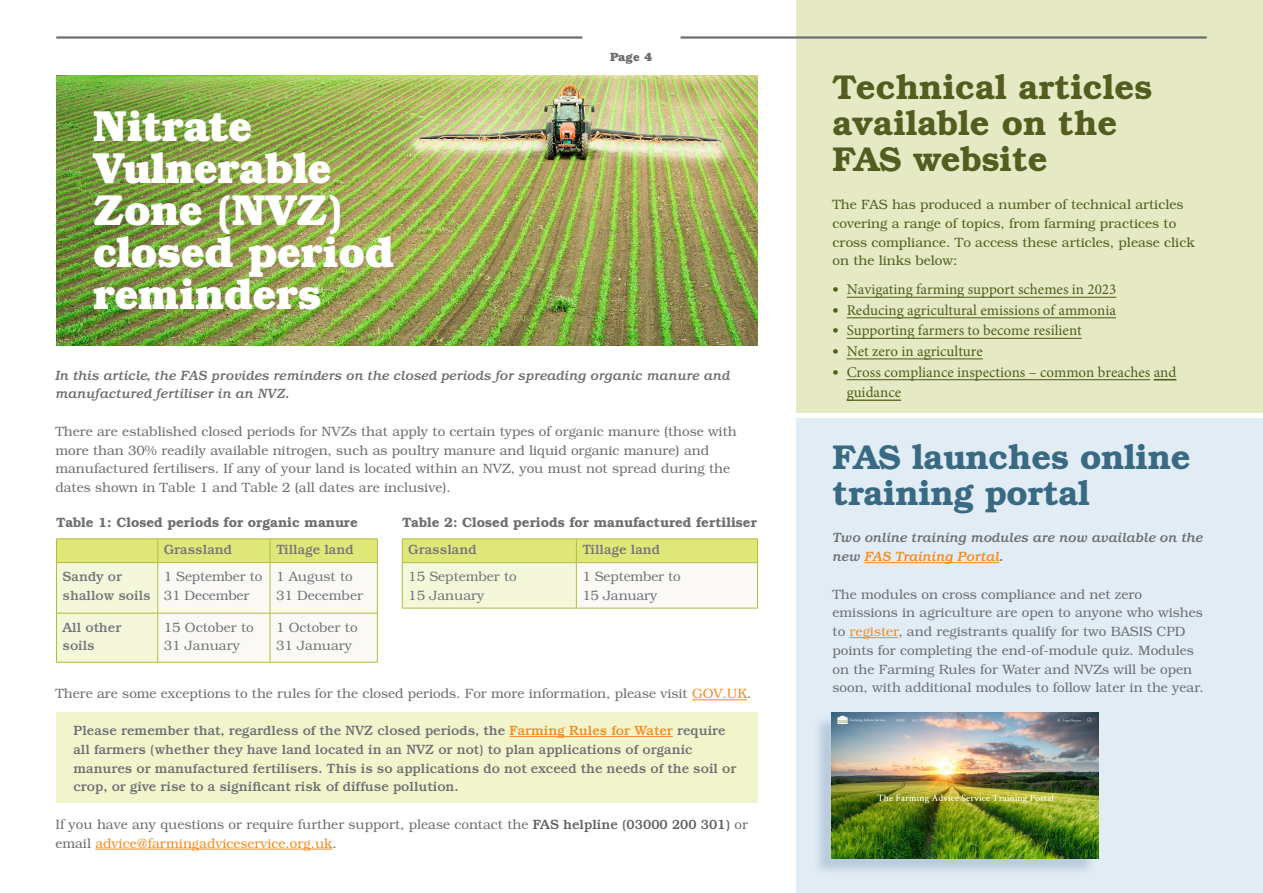
<style>
.page{position:relative;width:1263px;height:893px;background:#fff}
.page>*{position:absolute;margin:0;border:0;box-sizing:border-box;transform-origin:0 0}
.t1{font:700 43.5px/42px "Bookman Std";letter-spacing:-.01em;color:#fff}
.t2{font:600 34.5px/36px "Bookman Std";color:#545d1f}
.t3{font:600 34.5px/36px "Bookman Std";letter-spacing:-.01em;color:#396a83}
.t4{font:15px/20.5px "Minion Pro";color:#545d1f}
.t5{font:300 13.5px/18.8px "Bookman Std";color:#6d6e71}
.t6{font:500 13.5px/18.8px "Bookman Std";color:#6d6e71}
.t7{font:italic 500 13.5px/18.8px "Bookman Std";color:#6d6e71}
.t8{font:300 13.5px/18.8px "Bookman Std";color:#545d1f}
.t9{font:600 13.5px "Bookman Std";color:#6d6e71}
.t10{font:700 12px "Bookman Std";color:#6d6e71}
.s1{color:#f68b1f}
.s2{font-weight:500;color:#5d5d60}
.s3{font-family:"Bookman Std";font-weight:300;font-size:13.5px}
</style>
<div class="page">
<img style="left:56px;top:75px;width:702px;height:270px">
<div style="left:56px;top:713px;width:702px;height:90px;background:#f2f5cc"></div>
<div style="left:796px;top:0;width:467px;height:412px;background:#e4e8c1"></div>
<div style="left:796px;top:418px;width:467px;height:475px;background:#e0ecf5"></div>
<hr style="left:847px;top:400px;width:54px;height:1px;background:#545d1f">
<svg style="left:1154px;top:379px;width:22px;height:1px"></svg>
<hr style="left:847px;top:379px;width:303px;height:1px;background:#545d1f">
<hr style="left:847px;top:359px;width:136px;height:1px;background:#545d1f">
<hr style="left:847px;top:338px;width:235px;height:1px;background:#545d1f">
<hr style="left:847px;top:318px;width:269px;height:1px;background:#545d1f">
<hr style="left:847px;top:297px;width:269px;height:1px;background:#545d1f">
<hr style="left:56px;top:36px;width:526px;height:3px;background:#6d6e71">
<hr style="left:680px;top:36px;width:527px;height:3px;background:#6d6e71">
<hr style="left:692px;top:699px;width:55px;height:1px;background:#f68b1f">
<hr style="left:509px;top:736px;width:164px;height:1px;background:#f68b1f">
<hr style="left:95px;top:849px;width:238px;height:1px;background:#f68b1f">
<hr style="left:864px;top:562px;width:135px;height:1px;background:#f68b1f">
<hr style="left:850px;top:637px;width:48px;height:1px;background:#f68b1f">
<div style="left:812px;top:714px;width:283px;height:162px;background:#adc2d5;opacity:.75"></div>
<img style="left:832px;top:713px;width:266px;height:145px">
<svg style="left:56px;top:539px;width:322px;height:123px"></svg>
<hr style="left:56px;top:563px;width:1px;height:50px;background:#abba30">
<hr style="left:56px;top:562px;width:102px;height:1px;background:#abba30">
<hr style="left:158px;top:563px;width:1px;height:50px;background:#abba30">
<hr style="left:158px;top:562px;width:112px;height:1px;background:#abba30">
<hr style="left:270px;top:562px;width:108px;height:1px;background:#abba30">
<hr style="left:270px;top:563px;width:1px;height:50px;background:#abba30">
<hr style="left:377px;top:563px;width:1px;height:50px;background:#abba30">
<hr style="left:56px;top:613px;width:1px;height:49px;background:#abba30">
<hr style="left:56px;top:613px;width:102px;height:1px;background:#abba30">
<hr style="left:56px;top:662px;width:102px;height:1px;background:#abba30">
<hr style="left:158px;top:613px;width:1px;height:49px;background:#abba30">
<hr style="left:158px;top:613px;width:112px;height:1px;background:#abba30">
<hr style="left:270px;top:613px;width:108px;height:1px;background:#abba30">
<hr style="left:158px;top:662px;width:112px;height:1px;background:#abba30">
<hr style="left:270px;top:662px;width:108px;height:1px;background:#abba30">
<hr style="left:270px;top:613px;width:1px;height:49px;background:#abba30">
<hr style="left:377px;top:613px;width:1px;height:49px;background:#abba30">
<div style="left:402px;top:563px;width:174px;height:45px;background:#f5f7da"></div>
<div style="left:576px;top:563px;width:181px;height:45px;background:#faf9f6"></div>
<div style="left:402px;top:539px;width:356px;height:23px;background:#e0e779"></div>
<hr style="left:402px;top:563px;width:1px;height:45px;background:#abba30">
<hr style="left:402px;top:562px;width:174px;height:1px;background:#abba30">
<hr style="left:576px;top:563px;width:1px;height:45px;background:#abba30">
<hr style="left:576px;top:562px;width:182px;height:1px;background:#abba30">
<hr style="left:757px;top:563px;width:1px;height:45px;background:#abba30">
<hr style="left:402px;top:608px;width:174px;height:1px;background:#abba30">
<hr style="left:576px;top:608px;width:182px;height:1px;background:#abba30">
<h1 class="t1" style="left:93px;top:104px;width:302px">Nitrate<br>Vulnerable<br>Zone (NVZ) closed period reminders</h1>
<p class="t10" style="left:610px;top:49px;width:44px">Page 4</p>
<p class="t7" style="left:55px;top:365px;width:676px">In this article, the FAS provides reminders on the closed periods for spreading organic manure and manufactured fertiliser in an NVZ.</p>
<p class="t5" style="left:55px;top:422px;width:683px">There are established closed periods for NVZs that apply to certain types of organic manure (those with more than 30% readily available nitrogen, such as poultry manure and liquid organic manure) and manufactured fertilisers. If any of your land is located within an NVZ, you must not spread during the dates shown in Table 1 and Table 2 (all dates are inclusive).</p>
<p class="t9" style="left:56px;top:515px;width:303px">Table 1: Closed periods for organic manure</p>
<p class="t6" style="left:164px;top:540px;width:70px">Grassland</p>
<p class="t6" style="left:276px;top:540px;width:79px">Tillage land</p>
<p class="t6" style="left:63px;top:567px;width:90px">Sandy or shallow soils</p>
<p class="t5" style="left:164px;top:567px;width:100px">1 September to<br>31 December</p>
<p class="t5" style="left:276px;top:567px;width:88px">1 August to<br>31 December</p>
<p class="t6" style="left:63px;top:617px;width:60px">All other soils</p>
<p class="t5" style="left:164px;top:618px;width:91px">15 October to<br>31 January</p>
<p class="t5" style="left:276px;top:618px;width:83px">1 October to<br>31 January</p>
<p class="t9" style="left:402px;top:515px;width:356px">Table 2: Closed periods for manufactured fertiliser</p>
<p class="t6" style="left:408px;top:540px;width:70px">Grassland</p>
<p class="t6" style="left:582px;top:540px;width:79px">Tillage land</p>
<p class="t5" style="left:408px;top:567px;width:110px">15 September to<br>15 January</p>
<p class="t5" style="left:582px;top:567px;width:100px">1 September to<br>15 January</p>
<p class="t5" style="left:55px;top:684px;width:697px">There are some exceptions to the rules for the closed periods. For more information, please visit <span class="s1">GOV.UK</span>.</p>
<p class="t6" style="left:73px;top:721px;width:664px">Please remember that, regardless of the NVZ closed periods, the <span class="s1">Farming Rules for Water</span> require all farmers (whether they have land located in an NVZ or not) to plan applications of organic manures or manufactured fertilisers. This is so applications do not exceed the needs of the soil or crop, or give rise to a significant risk of diffuse pollution.</p>
<p class="t5" style="left:55px;top:815px;width:694px">If you have any questions or require further support, please contact the <span class="s2">FAS helpline (03000 200 301)</span> or email <span class="s1">advice@farmingadviceservice.org.uk</span>.</p>
<h2 class="t2" style="left:832px;top:69px;width:321px">Technical articles available on the<br>FAS website</h2>
<p class="t8" style="left:832px;top:195px;width:364px">The FAS has produced a number of technical articles covering a range of topics, from farming practices to cross compliance. To access these articles, please click on the links below:</p>
<p class="t4" style="left:832px;top:279px;width:285px"><span class="s3">•</span> Navigating farming support schemes in 2023</p>
<p class="t4" style="left:832px;top:300px;width:285px"><span class="s3">•</span> Reducing agricultural emissions of ammonia</p>
<p class="t4" style="left:832px;top:320px;width:251px"><span class="s3">•</span> Supporting farmers to become resilient</p>
<p class="t4" style="left:832px;top:341px;width:152px"><span class="s3">•</span> Net zero in agriculture</p>
<p class="t4" style="left:847px;top:362px;width:331px;text-indent:-14px"><span class="s3">•</span> Cross compliance inspections – common breaches and guidance</p>
<h2 class="t3" style="left:832px;top:439px;width:360px">FAS launches online training portal</h2>
<p class="t7" style="left:832px;top:528px;width:372px">Two online training modules are now available on the new <span class="s1">FAS Training Portal</span>.</p>
<p class="t5" style="left:832px;top:585px;width:373px">The modules on cross compliance and net zero emissions in agriculture are open to anyone who wishes to <span class="s1">register</span>, and registrants qualify for two BASIS CPD points for completing the end-of-module quiz. Modules on the Farming Rules for Water and NVZs will be open soon, with additional modules to follow later in the year.</p>
</div>
